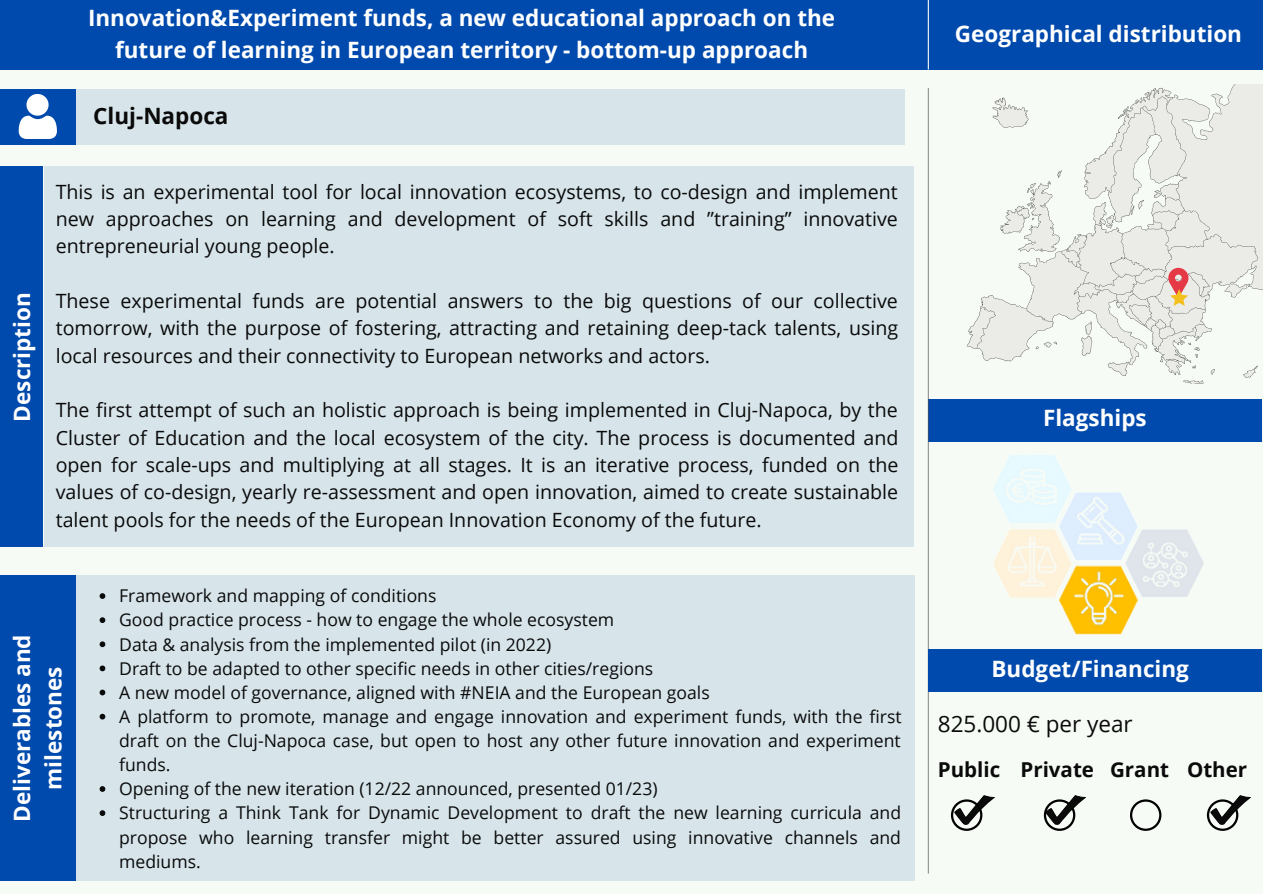
<style>
.page{position:relative;width:1263px;height:894px;background:#fff}
.page>*{position:absolute;margin:0;border:0;box-sizing:border-box;transform-origin:0 0}
.t1{font:700 22.5px/31.5px "Open Sans";color:#fff;text-align:center}
.t2{font:22.5px "Open Sans";color:#0a0a0a}
.t3{font:700 22.5px "Open Sans";color:#0a0a0a}
.t4{font:700 20.55px "Open Sans";color:#0a0a0a}
.t5{font:19.65px/27.3px "Open Sans";color:#0a0a0a;text-align:justify}
.t6{font:17.55px/24.2px "Open Sans";color:#0a0a0a}
</style>
<div class="page">
<div style="left:0;top:0;width:1263px;height:893px;background:#f6fcf5"></div>
<svg style="left:967px;top:84px;width:295px;height:299px"></svg>
<div style="left:928px;top:399px;width:334px;height:42px;background:#004aad"></div>
<hr style="left:928px;top:88px;width:1px;height:785px;background:#545454">
<div style="left:848px;top:0;width:415px;height:69px;background:#004aad"></div>
<div style="left:0;top:0;width:870px;height:69px;background:#004aad"></div>
<div style="left:0;top:89px;width:75px;height:55px;background:#004aad"></div>
<svg style="left:19px;top:94px;width:38px;height:45px"></svg>
<div style="left:67px;top:89px;width:838px;height:55px;background:#d7e5eb"></div>
<div style="left:0;top:166px;width:43px;height:380px;background:#004aad"></div>
<div style="left:44px;top:166px;width:870px;height:380px;background:#d7e5eb"></div>
<div style="left:0;top:575px;width:75px;height:305px;background:#004aad"></div>
<div style="left:75px;top:575px;width:839px;height:305px;background:#d7e5eb"></div>
<div style="left:928px;top:648px;width:334px;height:42px;background:#004aad"></div>
<svg style="left:1130px;top:799px;width:31px;height:31px"></svg>
<svg style="left:951px;top:795px;width:43px;height:35px"></svg>
<svg style="left:1207px;top:795px;width:43px;height:35px"></svg>
<svg style="left:1168px;top:268px;width:20px;height:38px"></svg>
<img style="left:958px;top:441px;width:264px;height:208px">
<svg style="left:100px;top:593px;width:5px;height:5px"></svg>
<svg style="left:100px;top:617px;width:5px;height:6px"></svg>
<svg style="left:100px;top:641px;width:5px;height:6px"></svg>
<svg style="left:100px;top:665px;width:5px;height:6px"></svg>
<svg style="left:100px;top:689px;width:5px;height:6px"></svg>
<svg style="left:100px;top:713px;width:5px;height:6px"></svg>
<svg style="left:100px;top:786px;width:5px;height:5px"></svg>
<svg style="left:100px;top:810px;width:5px;height:5px"></svg>
<hr style="left:928px;top:0;width:1px;height:69px;background:#f6fcf5">
<svg style="left:1044px;top:795px;width:41px;height:35px"></svg>
<p class="t1" style="left:88px;top:2px;width:749px">Innovation&amp;Experiment funds, a new educational approach on the future of learning in European territory - bottom-up approach</p>
<p class="t3" style="left:93px;top:100px;width:137px">Cluj-Napoca</p>
<p class="t1" style="left:6px;top:421px;width:131px;rotate:-90deg">Description</p>
<p class="t5" style="left:56px;top:177px;width:844px">This is an experimental tool for local innovation ecosystems, to co-design and implement new approaches on learning and development of soft skills and ”training” innovative entrepreneurial young people.</p>
<p class="t5" style="left:56px;top:287px;width:844px">These experimental funds are potential answers to the big questions of our collective tomorrow, with the purpose of fostering, attracting and retaining deep-tack talents, using local resources and their connectivity to European networks and actors.</p>
<p class="t5" style="left:56px;top:396px;width:844px">The first attempt of such an holistic approach is being implemented in Cluj-Napoca, by the Cluster of Education and the local ecosystem of the city. The process is documented and open for scale-ups and multiplying at all stages. It is an iterative process, funded on the values of co-design, yearly re-assessment and open innovation, aimed to create sustainable talent pools for the needs of the European Innovation Economy of the future.</p>
<p class="t1" style="left:6px;top:821px;width:189px;rotate:-90deg">Deliverables and milestones</p>
<p class="t6" style="left:119px;top:583px;width:784px">Framework and mapping of conditions<br>Good practice process - how to engage the whole ecosystem<br>Data &amp; analysis from the implemented pilot (in 2022)<br>Draft to be adapted to other specific needs in other cities/regions<br>A new model of governance, aligned with #NEIA and the European goals<br>A platform to promote, manage and engage innovation and experiment funds, with the first draft on the Cluj-Napoca case, but open to host any other future innovation and experiment funds.<br>Opening of the new iteration (12/22 announced, presented 01/23)<br>Structuring a Think Tank for Dynamic Development to draft the new learning curricula and propose who learning transfer might be better assured using innovative channels and mediums.</p>
<p class="t1" style="left:955px;top:17px;width:289px">Geographical distribution</p>
<p class="t1" style="left:1043px;top:402px;width:105px">Flagships</p>
<p class="t1" style="left:991px;top:652px;width:199px">Budget/Financing</p>
<p class="t2" style="left:938px;top:708px;width:196px">825.000 € per year</p>
<p class="t4" style="left:938px;top:755px;width:311px">Public Private Grant Other</p>
</div>
